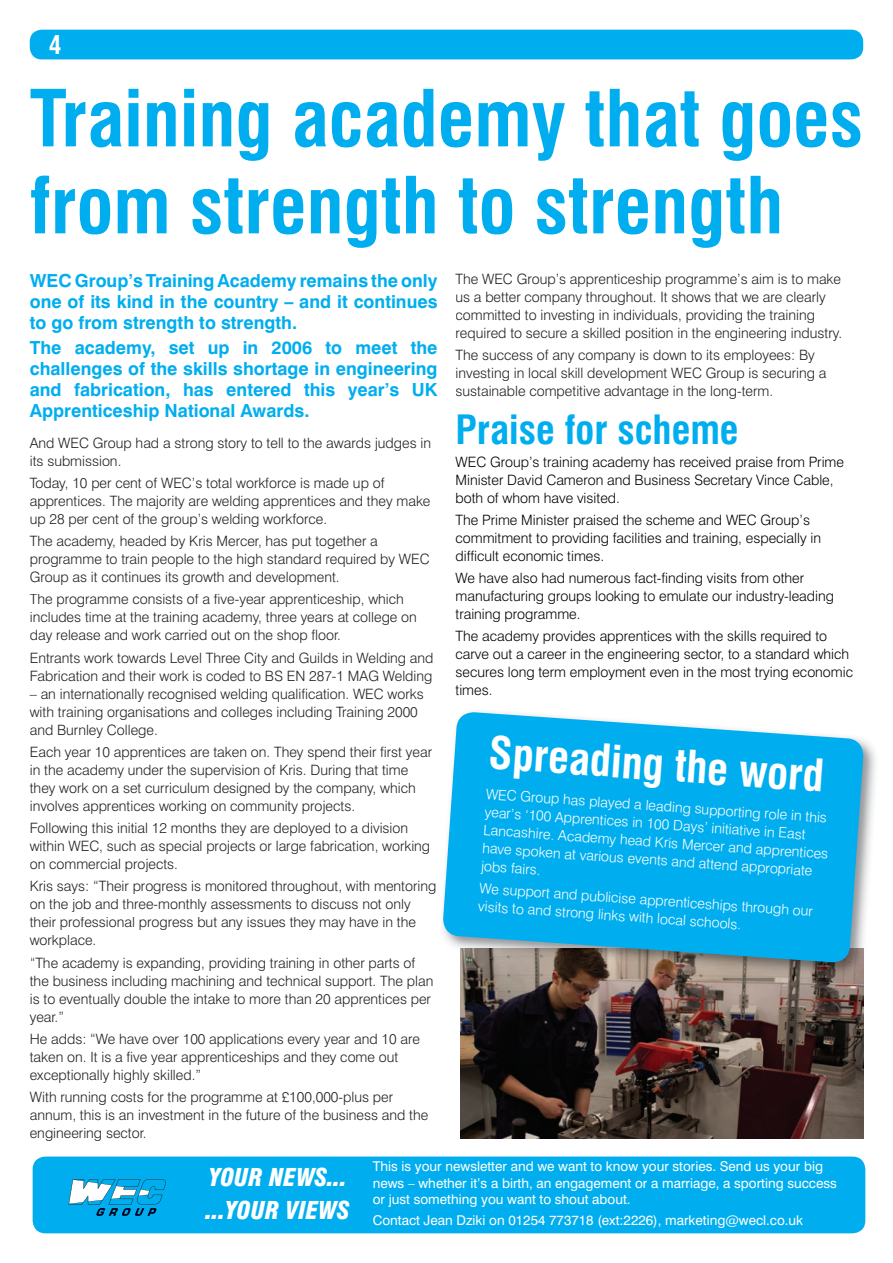
<style>
.page{position:relative;width:893px;height:1263px;background:#fff}
.page>*{position:absolute;margin:0;border:0;box-sizing:border-box;transform-origin:0 0}
.t1{font:700 condensed 76.5px/87px "Swiss 721 BT";color:#00aeef}
.t2{font:700 condensed 43.5px "Swiss 721 BT";color:#fff}
.t3{font:700 condensed 39.3px "Swiss 721 BT";color:#00aeef}
.t4{font:700 condensed 25.5px "Swiss 721 BT";color:#fff}
.t5{font:italic 900 condensed 24px/33px "Swiss 721 BT";color:#fff}
.t6{font:700 18px/21px "Swiss 721 BT";color:#00aeef;text-align:justify}
.t7{font:300 14.25px/18px "Swiss 721 BT";color:#231f20}
.t8{font:300 14.25px/18px "Swiss 721 BT";color:#000}
.t9{font:300 14.25px/18px "Swiss 721 BT";color:#fff}
.t10{font:13.5px/16.5px "Swiss 721 BT";color:#fff}
</style>
<div class="page">
<img style="left:461px;top:977px;width:402px;height:162px">
<div style="left:33px;top:1156px;width:832px;height:77px;background:#00aeef;border-radius:13px"></div>
<div style="left:30px;top:30px;width:833px;height:29px;background:#00aeef;border-radius:12px"></div>
<svg style="left:69px;top:1179px;width:97px;height:37px"></svg>
<img style="left:460px;top:741px;width:416px;height:236px">
<svg style="left:443px;top:712px;width:421px;height:251px;fill:#00aeef"></svg>
<h3 class="t4" style="left:49px;top:29px;width:14px">4</h3>
<h1 class="t1" style="left:30px;top:75px;width:835px">Training academy that goes from strength to strength</h1>
<p class="t6" style="left:30px;top:270px;width:409px">WEC Group’s Training Academy remains the only one of its kind in the country – and it continues to go from strength to strength.</p>
<p class="t6" style="left:30px;top:337px;width:409px">The academy, set up in 2006 to meet the challenges of the skills shortage in engineering and fabrication, has entered this year’s UK Apprenticeship National Awards.</p>
<p class="t7" style="left:30px;top:433px;width:403px">And WEC Group had a strong story to tell to the awards judges in its submission.</p>
<p class="t7" style="left:30px;top:474px;width:402px">Today, 10 per cent of WEC’s total workforce is made up of apprentices. The majority are welding apprentices and they make up 28 per cent of the group’s welding workforce.</p>
<p class="t7" style="left:30px;top:532px;width:401px">The academy, headed by Kris Mercer, has put together a programme to train people to the high standard required by WEC<br>Group as it continues its growth and development.</p>
<p class="t7" style="left:30px;top:590px;width:389px">The programme consists of a five-year apprenticeship, which includes time at the training academy, three years at college on day release and work carried out on the shop floor.</p>
<p class="t7" style="left:30px;top:648px;width:405px">Entrants work towards Level Three City and Guilds in Welding and<br>Fabrication and their work is coded to BS EN 287-1 MAG Welding</p>
<p class="t7" style="left:30px;top:684px;width:395px">– an internationally recognised welding qualification. WEC works with training organisations and colleges including Training 2000 and Burnley College.</p>
<p class="t7" style="left:30px;top:743px;width:404px">Each year 10 apprentices are taken on. They spend their first year in the academy under the supervision of Kris. During that time they work on a set curriculum designed by the company, which involves apprentices working on community projects.</p>
<p class="t7" style="left:30px;top:819px;width:402px">Following this initial 12 months they are deployed to a division within WEC, such as special projects or large fabrication, working on commercial projects.</p>
<p class="t7" style="left:30px;top:877px;width:408px">Kris says: “Their progress is monitored throughout, with mentoring on the job and three-monthly assessments to discuss not only their professional progress but any issues they may have in the workplace.</p>
<p class="t7" style="left:30px;top:953px;width:405px">“The academy is expanding, providing training in other parts of the business including machining and technical support. The plan is to eventually double the intake to more than 20 apprentices per year.”</p>
<p class="t7" style="left:30px;top:1030px;width:392px">He adds: “We have over 100 applications every year and 10 are taken on. It is a five year apprenticeships and they come out exceptionally highly skilled.”</p>
<p class="t7" style="left:30px;top:1088px;width:400px">With running costs for the programme at £100,000-plus per annum, this is an investment in the future of the business and the engineering sector.</p>
<p class="t7" style="left:455px;top:269px;width:388px">The WEC Group’s apprenticeship programme’s aim is to make us a better company throughout. It shows that we are clearly committed to investing in individuals, providing the training required to secure a skilled position in the engineering industry.</p>
<p class="t7" style="left:455px;top:346px;width:373px">The success of any company is down to its employees: By investing in local skill development WEC Group is securing a sustainable competitive advantage in the long-term.</p>
<h3 class="t3" style="left:455px;top:406px;width:285px">Praise for scheme</h3>
<p class="t8" style="left:455px;top:452px;width:390px">WEC Group’s training academy has received praise from Prime<br>Minister David Cameron and Business Secretary Vince Cable, both of whom have visited.</p>
<p class="t8" style="left:455px;top:511px;width:367px">The Prime Minister praised the scheme and WEC Group’s commitment to providing facilities and training, especially in difficult economic times.</p>
<p class="t8" style="left:455px;top:569px;width:380px">We have also had numerous fact-finding visits from other manufacturing groups looking to emulate our industry-leading training programme.</p>
<p class="t8" style="left:455px;top:627px;width:399px">The academy provides apprentices with the skills required to carve out a career in the engineering sector, to a standard which secures long term employment even in the most trying economic times.</p>
<h2 class="t2" style="left:491px;top:726px;width:337px;rotate:4deg">Spreading the word</h2>
<p class="t9" style="left:487px;top:785px;width:347px;rotate:4deg">WEC Group has played a leading supporting role in this year’s ‘100 Apprentices in 100 Days’ initiative in East Lancashire. Academy head Kris Mercer and apprentices have spoken at various events and attend appropriate jobs fairs.</p>
<p class="t9" style="left:480px;top:879px;width:336px;rotate:4deg">We support and publicise apprenticeships through our visits to and strong links with local schools.</p>
<h3 class="t5" style="left:206px;top:1160px;width:145px">YOUR NEWS... ...YOUR VIEWS</h3>
<p class="t10" style="left:373px;top:1158px;width:466px">This is your newsletter and we want to know your stories. Send us your big news – whether it’s a birth, an engagement or a marriage, a sporting success or just something you want to shout about.</p>
<p class="t10" style="left:373px;top:1212px;width:432px">Contact Jean Dziki on 01254 773718 (ext:2226), marketing@wecl.co.uk</p>
</div>
